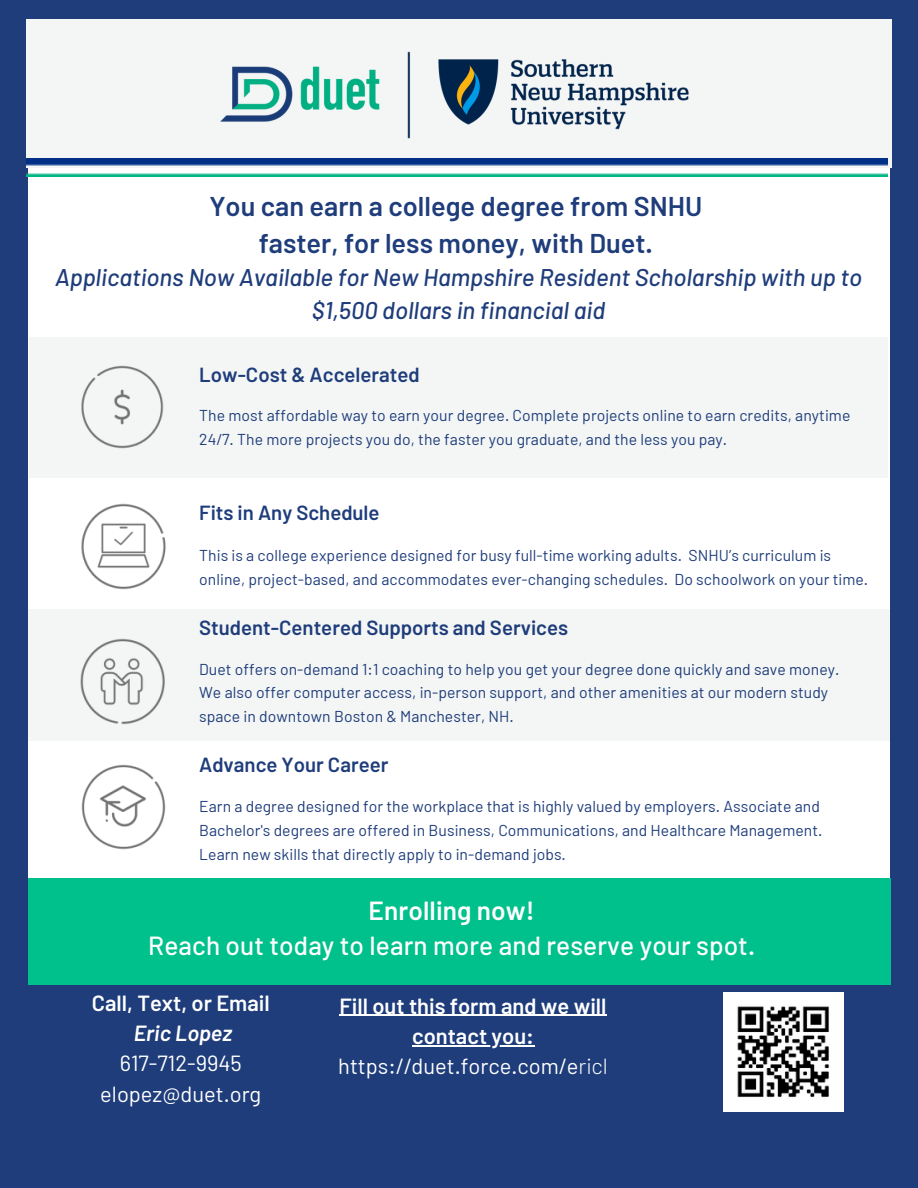
<style>
.page{position:relative;width:918px;height:1188px;background:#1f3d7b}
.page>*{position:absolute;margin:0;border:0;box-sizing:border-box;transform-origin:0 0}
.t1{font:600 27.15px/37.2px "Barlow";color:#1f3d7b;text-align:center}
.t2{font:500 26.1px/35.7px "Barlow";letter-spacing:.005em;color:#fff;text-align:center}
.t3{font:italic 500 24.15px/33.8px "Barlow";color:#1f3d7b;text-align:center}
.t4{font:21.9px/30.3px "Barlow";color:#fff;text-align:center}
.t5{font:600 21.9px "Barlow";color:#fff}
.t6{font:600 20.4px "Barlow";color:#1f3d7b}
.t7{font:15.75px/23.9px "Barlow";letter-spacing:.005em;color:#1f3d7b}
.s1{font-weight:600}
.s2{font-weight:600;font-style:italic}
.s3{font-weight:300}
</style>
<div class="page">
<div style="left:28px;top:20px;width:862px;height:910px;background:#fff"></div>
<div style="left:29px;top:337px;width:859px;height:140px;background:#f4f6f5"></div>
<div style="left:28px;top:609px;width:862px;height:135px;background:#f4f6f5"></div>
<div style="left:28px;top:741px;width:862px;height:145px;background:#fff"></div>
<div style="left:26px;top:20px;width:865px;height:148px;background:#f4f6f5"></div>
<img style="left:81px;top:365px;width:83px;height:84px">
<img style="left:81px;top:764px;width:85px;height:86px">
<img style="left:26px;top:159px;width:862px;height:18px">
<img style="left:81px;top:503px;width:85px;height:87px">
<img style="left:80px;top:638px;width:85px;height:87px">
<div style="left:28px;top:878px;width:863px;height:107px;background:#00c08b"></div>
<img style="left:199px;top:19px;width:511px;height:154px">
<hr style="left:340px;top:1015px;width:267px;height:1px;background:#fff">
<hr style="left:412px;top:1045px;width:122px;height:1px;background:#fff">
<img style="left:724px;top:992px;width:119px;height:119px">
<p class="t1" style="left:209px;top:186px;width:494px">You can earn a college degree from SNHU faster, for less money, with Duet.</p>
<p class="t3" style="left:55px;top:259px;width:808px">Applications Now Available for New Hampshire Resident Scholarship with up to $1,500 dollars in financial aid</p>
<p class="t6" style="left:199px;top:361px;width:222px">Low-Cost &amp; Accelerated</p>
<p class="t7" style="left:199px;top:403px;width:653px">The most affordable way to earn your degree. Complete projects online to earn credits, anytime<br>24/7. The more projects you do, the faster you graduate, and the less you pay.</p>
<p class="t6" style="left:199px;top:500px;width:182px">Fits in Any Schedule</p>
<p class="t7" style="left:199px;top:542px;width:671px">This is a college experience designed for busy full-time working adults. SNHU’s curriculum is online, project-based, and accommodates ever-changing schedules. Do schoolwork on your time.</p>
<h1 class="t6" style="left:199px;top:614px;width:370px">Student-Centered Supports and Services</h1>
<p class="t7" style="left:199px;top:656px;width:642px">Duet offers on-demand 1:1 coaching to help you get your degree done quickly and save money.<br>We also offer computer access, in-person support, and other amenities at our modern study space in downtown Boston &amp; Manchester, NH.</p>
<h1 class="t6" style="left:199px;top:752px;width:191px">Advance Your Career</h1>
<p class="t7" style="left:199px;top:794px;width:625px">Earn a degree designed for the workplace that is highly valued by employers. Associate and<br>Bachelor's degrees are offered in Business, Communications, and Healthcare Management.<br>Learn new skills that directly apply to in-demand jobs.</p>
<h1 class="t2" style="left:148px;top:891px;width:608px"><span class="s1">Enrolling now!<br></span>Reach out today to learn more and reserve your spot.</h1>
<h3 class="t4" style="left:92px;top:987px;width:179px"><span class="s1">Call, Text, or Email<br></span><span class="s2">Eric Lopez<br></span>617-712-9945 elopez@duet.org</h3>
<h3 class="t5" style="left:340px;top:992px;width:269px">Fill out this form and we will</h3>
<p class="t4" style="left:338px;top:1020px;width:271px"><span class="s1">contact you: </span>https://duet.force.com/e<span class="s3">ricl</span></p>
</div>
